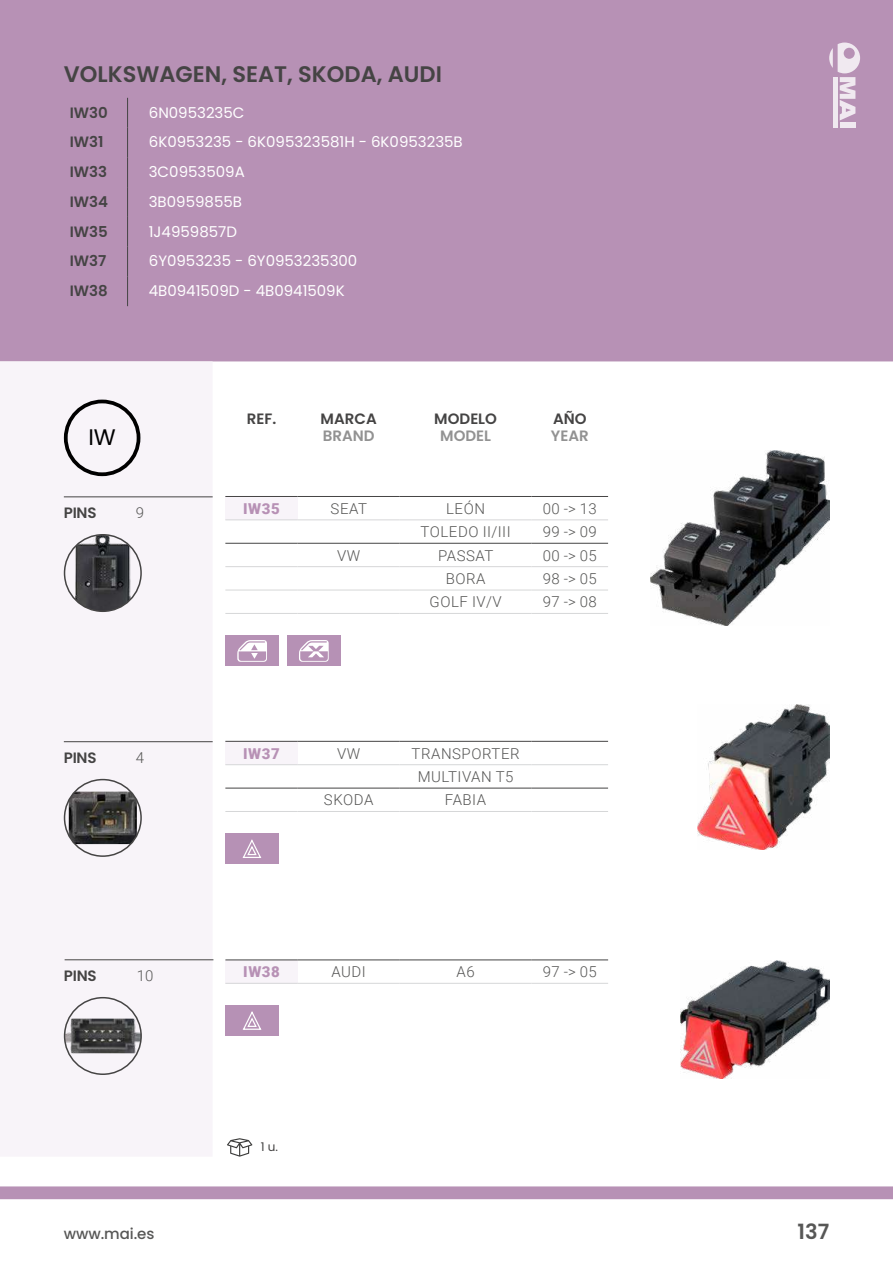
<style>
.page{position:relative;width:893px;height:1263px;background:#fff}
.page>*{position:absolute;margin:0;border:0;box-sizing:border-box;transform-origin:0 0}
.t1{font:600 22.5px "Poppins";color:#454444}
.t2{font:22.5px "Poppins";color:#000}
.t3{font:600 21px "Poppins";color:#575756}
.t4{font:300 15px/23.4px "Roboto";letter-spacing:.035em;color:#575756;text-align:center}
.t5{font:15px "Poppins";color:#fff}
.t6{font:600 15px "Poppins";color:#454444}
.t7{font:600 15px "Poppins";color:#929292}
.t8{font:900 15px "Roboto";letter-spacing:.035em;color:#b791b5}
.t9{font:500 15px "Poppins";letter-spacing:-.005em;color:#575756}
.t10{font:12px "Poppins";color:#454444}
</style>
<div class="page">
<div style="left:0;top:0;width:893px;height:361px;background:#b791b5"></div>
<svg style="left:0;top:1186px;width:893px;height:13px;background:#b994b7"></svg>
<div style="left:833px;top:77px;width:5px;height:51px;background:#f0e9f0"></div>
<div style="left:840px;top:122px;width:15px;height:6px;background:#f0e9f0"></div>
<svg style="left:829px;top:43px;width:31px;height:77px;background:#d3bdd2"></svg>
<div style="left:1px;top:362px;width:211px;height:794px;background:#f8f4f9"></div>
<div style="left:0;top:361px;width:213px;height:796px;border:2px solid #f8f4f9"></div>
<hr style="left:127px;top:98px;width:1px;height:30px;background:#454444">
<svg style="left:127px;top:128px;width:1px;height:29px"></svg>
<hr style="left:127px;top:157px;width:1px;height:30px;background:#454444">
<hr style="left:127px;top:187px;width:1px;height:30px;background:#454444">
<hr style="left:127px;top:217px;width:1px;height:30px;background:#454444">
<svg style="left:127px;top:247px;width:1px;height:29px"></svg>
<hr style="left:127px;top:276px;width:1px;height:30px;background:#454444">
<div style="left:225px;top:833px;width:54px;height:31px;background:#b691b5"></div>
<svg style="left:242px;top:839px;width:20px;height:19px"></svg>
<div style="left:225px;top:741px;width:73px;height:24px;background:#f8f4f9"></div>
<hr style="left:225px;top:764px;width:73px;height:1px;background:#d6d7d8">
<hr style="left:298px;top:764px;width:102px;height:1px;background:#d6d7d8">
<hr style="left:400px;top:764px;width:131px;height:1px;background:#d6d7d8">
<hr style="left:531px;top:764px;width:77px;height:1px;background:#d6d7d8">
<hr style="left:225px;top:811px;width:73px;height:1px;background:#d6d7d8">
<hr style="left:298px;top:811px;width:102px;height:1px;background:#d6d7d8">
<hr style="left:400px;top:811px;width:131px;height:1px;background:#d6d7d8">
<hr style="left:531px;top:811px;width:77px;height:1px;background:#d6d7d8">
<hr style="left:225px;top:741px;width:73px;height:1px;background:#454444">
<hr style="left:298px;top:741px;width:102px;height:1px;background:#454444">
<hr style="left:400px;top:741px;width:131px;height:1px;background:#454444">
<hr style="left:531px;top:741px;width:77px;height:1px;background:#454444">
<hr style="left:225px;top:788px;width:73px;height:1px;background:#454444">
<hr style="left:298px;top:788px;width:102px;height:1px;background:#454444">
<hr style="left:400px;top:788px;width:131px;height:1px;background:#454444">
<hr style="left:531px;top:788px;width:77px;height:1px;background:#454444">
<hr style="left:64px;top:741px;width:149px;height:1px;background:#454444">
<div style="left:225px;top:496px;width:73px;height:24px;background:#f8f4f9"></div>
<hr style="left:225px;top:519px;width:73px;height:1px;background:#d6d7d8">
<hr style="left:298px;top:519px;width:102px;height:1px;background:#d6d7d8">
<hr style="left:400px;top:519px;width:131px;height:1px;background:#d6d7d8">
<hr style="left:531px;top:519px;width:77px;height:1px;background:#d6d7d8">
<hr style="left:225px;top:566px;width:73px;height:1px;background:#d6d7d8">
<hr style="left:298px;top:566px;width:102px;height:1px;background:#d6d7d8">
<hr style="left:400px;top:566px;width:131px;height:1px;background:#d6d7d8">
<hr style="left:531px;top:566px;width:77px;height:1px;background:#d6d7d8">
<hr style="left:225px;top:590px;width:73px;height:1px;background:#d6d7d8">
<hr style="left:298px;top:590px;width:102px;height:1px;background:#d6d7d8">
<hr style="left:400px;top:590px;width:131px;height:1px;background:#d6d7d8">
<hr style="left:531px;top:590px;width:77px;height:1px;background:#d6d7d8">
<hr style="left:225px;top:613px;width:73px;height:1px;background:#d6d7d8">
<hr style="left:298px;top:613px;width:102px;height:1px;background:#d6d7d8">
<hr style="left:400px;top:613px;width:131px;height:1px;background:#d6d7d8">
<hr style="left:531px;top:613px;width:77px;height:1px;background:#d6d7d8">
<hr style="left:225px;top:543px;width:73px;height:1px;background:#454444">
<hr style="left:298px;top:543px;width:102px;height:1px;background:#454444">
<hr style="left:400px;top:543px;width:131px;height:1px;background:#454444">
<hr style="left:531px;top:543px;width:77px;height:1px;background:#454444">
<hr style="left:225px;top:496px;width:73px;height:1px;background:#454444">
<hr style="left:298px;top:496px;width:102px;height:1px;background:#454444">
<hr style="left:400px;top:496px;width:131px;height:1px;background:#454444">
<hr style="left:531px;top:496px;width:77px;height:1px;background:#454444">
<hr style="left:64px;top:496px;width:149px;height:1px;background:#454444">
<div style="left:225px;top:635px;width:54px;height:31px;background:#b691b5"></div>
<svg style="left:237px;top:640px;width:30px;height:22px"></svg>
<div style="left:287px;top:635px;width:53px;height:31px;background:#b691b5"></div>
<svg style="left:299px;top:640px;width:30px;height:22px"></svg>
<img style="left:75px;top:535px;width:56px;height:76px">
<div style="left:64px;top:534px;width:78px;height:78px;border:2px solid #454444;border-radius:50%"></div>
<img style="left:69px;top:792px;width:68px;height:52px">
<div style="left:64px;top:779px;width:78px;height:78px;border:2px solid #454444;border-radius:50%"></div>
<img style="left:697px;top:704px;width:132px;height:145px">
<img style="left:651px;top:450px;width:178px;height:175px">
<svg style="left:227px;top:1138px;width:25px;height:19px"></svg>
<div style="left:225px;top:1005px;width:54px;height:31px;background:#b691b5"></div>
<svg style="left:242px;top:1011px;width:20px;height:19px"></svg>
<div style="left:225px;top:960px;width:73px;height:23px;background:#f8f4f9"></div>
<hr style="left:225px;top:983px;width:73px;height:1px;background:#d6d7d8">
<hr style="left:298px;top:983px;width:102px;height:1px;background:#d6d7d8">
<hr style="left:400px;top:983px;width:132px;height:1px;background:#d6d7d8">
<hr style="left:532px;top:983px;width:76px;height:1px;background:#d6d7d8">
<hr style="left:225px;top:959px;width:73px;height:1px;background:#454444">
<hr style="left:298px;top:959px;width:102px;height:1px;background:#454444">
<hr style="left:400px;top:959px;width:132px;height:1px;background:#454444">
<hr style="left:532px;top:959px;width:76px;height:1px;background:#454444">
<hr style="left:65px;top:959px;width:148px;height:1px;background:#454444">
<img style="left:680px;top:961px;width:149px;height:117px">
<img style="left:65px;top:1018px;width:76px;height:35px">
<div style="left:64px;top:997px;width:78px;height:78px;border:2px solid #454444;border-radius:50%"></div>
<div style="left:64px;top:400px;width:76px;height:76px;border:4px solid #000;border-radius:50%"></div>
<h1 class="t1" style="left:64px;top:61px;width:380px">VOLKSWAGEN, SEAT, SKODA, AUDI</h1>
<p class="t6" style="left:70px;top:104px;width:40px">IW30</p>
<p class="t5" style="left:149px;top:104px;width:97px">6N0953235C</p>
<p class="t6" style="left:70px;top:133px;width:35px">IW31</p>
<p class="t5" style="left:149px;top:133px;width:315px">6K0953235 - 6K095323581H - 6K0953235B</p>
<p class="t6" style="left:70px;top:163px;width:39px">IW33</p>
<p class="t5" style="left:149px;top:163px;width:97px">3C0953509A</p>
<p class="t6" style="left:70px;top:193px;width:40px">IW34</p>
<p class="t5" style="left:149px;top:193px;width:95px">3B0959855B</p>
<p class="t6" style="left:70px;top:223px;width:40px">IW35</p>
<p class="t5" style="left:149px;top:223px;width:90px">1J4959857D</p>
<p class="t6" style="left:70px;top:252px;width:38px">IW37</p>
<p class="t5" style="left:149px;top:252px;width:210px">6Y0953235 - 6Y0953235300</p>
<p class="t6" style="left:70px;top:282px;width:40px">IW38</p>
<p class="t5" style="left:149px;top:282px;width:197px">4B0941509D - 4B0941509K</p>
<h1 class="t2" style="left:88px;top:424px;width:29px">IW</h1>
<p class="t6" style="left:247px;top:410px;width:31px">REF.</p>
<p class="t6" style="left:321px;top:410px;width:58px">MARCA</p>
<p class="t7" style="left:323px;top:427px;width:53px">BRAND</p>
<p class="t6" style="left:434px;top:410px;width:64px">MODELO</p>
<p class="t7" style="left:440px;top:427px;width:52px">MODEL</p>
<p class="t6" style="left:553px;top:410px;width:35px">AÑO</p>
<p class="t7" style="left:551px;top:427px;width:39px">YEAR</p>
<p class="t6" style="left:64px;top:504px;width:34px">PINS</p>
<p class="t4" style="left:136px;top:501px;width:10px">9</p>
<p class="t6" style="left:64px;top:749px;width:34px">PINS</p>
<p class="t4" style="left:136px;top:746px;width:10px">4</p>
<p class="t8" style="left:243px;top:498px;width:38px">IW35</p>
<p class="t4" style="left:331px;top:496px;width:38px">SEAT</p>
<p class="t4" style="left:446px;top:496px;width:40px">LEÓN</p>
<p class="t4" style="left:543px;top:496px;width:56px">00 -&gt; 13</p>
<p class="t4" style="left:421px;top:520px;width:92px">TOLEDO II/III</p>
<p class="t4" style="left:543px;top:520px;width:56px">99 -&gt; 09</p>
<p class="t4" style="left:337px;top:543px;width:25px">VW</p>
<p class="t4" style="left:438px;top:543px;width:57px">PASSAT</p>
<p class="t4" style="left:543px;top:543px;width:56px">00 -&gt; 05</p>
<p class="t4" style="left:446px;top:566px;width:41px">BORA</p>
<p class="t4" style="left:543px;top:566px;width:56px">98 -&gt; 05</p>
<p class="t4" style="left:430px;top:590px;width:74px">GOLF IV/V</p>
<p class="t4" style="left:543px;top:590px;width:56px">97 -&gt; 08</p>
<p class="t8" style="left:243px;top:743px;width:38px">IW37</p>
<p class="t4" style="left:337px;top:741px;width:25px">VW</p>
<p class="t4" style="left:412px;top:741px;width:109px">TRANSPORTER<br>MULTIVAN T5</p>
<p class="t4" style="left:324px;top:788px;width:51px">SKODA</p>
<p class="t4" style="left:445px;top:788px;width:43px">FABIA</p>
<p class="t6" style="left:64px;top:967px;width:34px">PINS</p>
<p class="t8" style="left:243px;top:961px;width:38px">IW38</p>
<p class="t4" style="left:331px;top:960px;width:36px">AUDI</p>
<p class="t4" style="left:457px;top:960px;width:20px">A6</p>
<p class="t4" style="left:543px;top:960px;width:56px">97 -&gt; 05</p>
<p class="t4" style="left:137px;top:964px;width:18px">10</p>
<p class="t10" style="left:261px;top:1140px;width:19px">1 u.</p>
<p class="t9" style="left:64px;top:1225px;width:92px">www.mai.es</p>
<h2 class="t3" style="left:797px;top:1219px;width:33px">137</h2>
</div>
